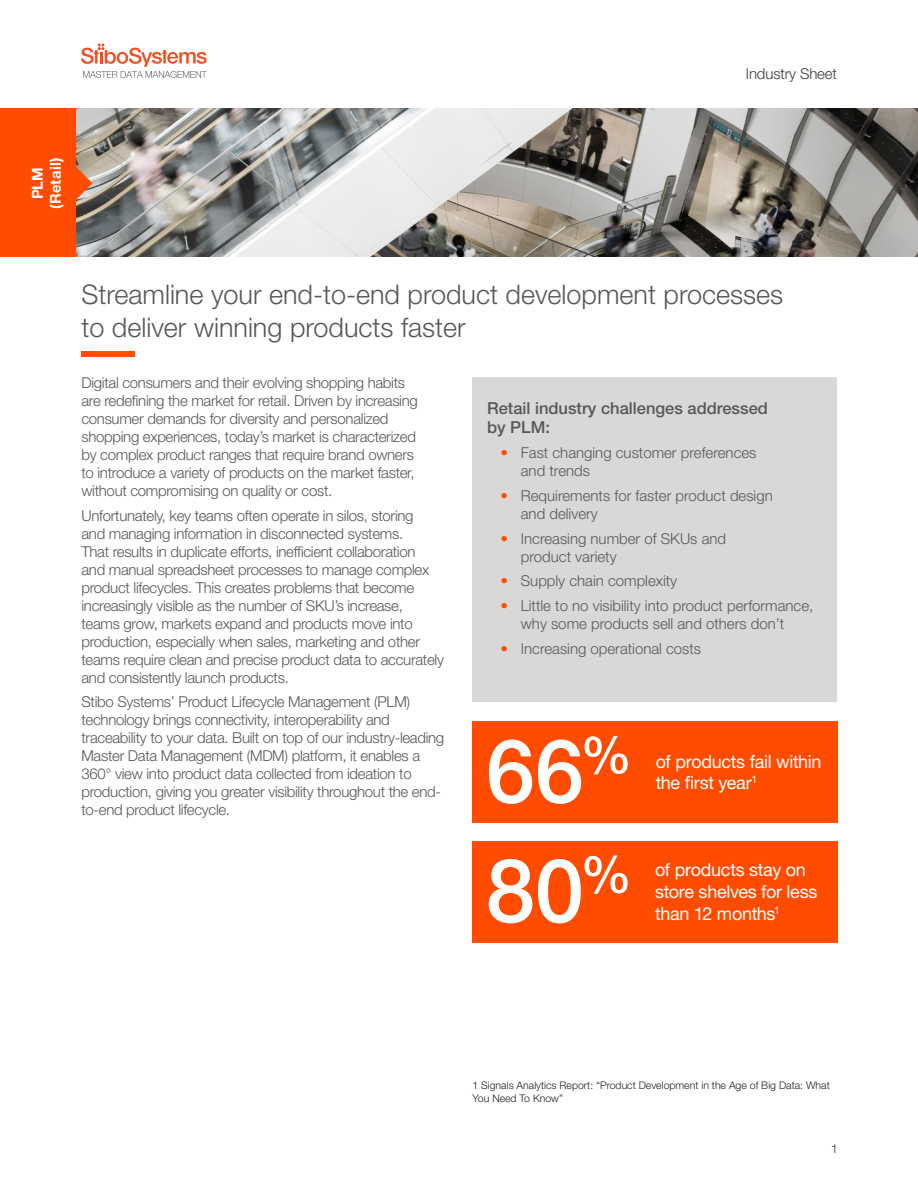
<style>
.page{position:relative;width:918px;height:1188px;background:#fff}
.page>*{position:absolute;margin:0;border:0;box-sizing:border-box;transform-origin:0 0}
.t1{font:500 88.5px "Helvetica Neue LT Std";color:#fff}
.headline{font:300 27px/32.4px "Helvetica Neue LT Std";color:#57585a}
.t2{font:18px/21.6px "Helvetica Neue LT Std";letter-spacing:-.02em;color:#fff}
.sub-subhead{font:500 16.5px/19.8px "Helvetica Neue LT Std";color:#57585a}
.body{font:300 15px/18px "Helvetica Neue LT Std";letter-spacing:-.02em;color:#57585a}
.body-2{font:300 15px/18px "Helvetica Neue LT Std";color:#57585a}
.t3{font:300 15px "Helvetica Neue LT Std";letter-spacing:-.01em;color:#3e3e3f}
.t4{font:700 15px "Helvetica Neue LT Std";letter-spacing:.01em;color:#fff}
.t5{font:12px "Helvetica Neue LT Std";color:#57585a}
.Captions{font:300 10.5px/12.6px "Helvetica Neue LT Std";color:#231f20}
.s1{color:#ff4c00}
</style>
<div class="page">
<svg style="left:81px;top:43px;width:126px;height:35px"></svg>
<img style="left:76px;top:108px;width:842px;height:148px">
<div style="left:81px;top:351px;width:54px;height:6px;background:#ff4c00"></div>
<svg style="left:76px;top:166px;width:17px;height:34px"></svg>
<div style="left:0;top:108px;width:76px;height:148px;background:#ff4c00"></div>
<div style="left:472px;top:377px;width:365px;height:325px;background:#d9d8d6"></div>
<div style="left:472px;top:841px;width:366px;height:101px;background:#ff4c00"></div>
<div style="left:472px;top:721px;width:366px;height:102px;background:#ff4c00"></div>
<p class="t3" style="left:746px;top:64px;width:93px">Industry Sheet</p>
<p class="t4" style="left:28px;top:199px;width:34px;rotate:-90deg">PLM</p>
<p class="t4" style="left:46px;top:209px;width:53px;rotate:-90deg">(Retail)</p>
<p class="headline" style="left:81px;top:278px;width:703px">Streamline your end-to-end product development processes to deliver winning products faster</p>
<p class="body" style="left:81px;top:373px;width:338px">Digital consumers and their evolving shopping habits are redefining the market for retail. Driven by increasing consumer demands for diversity and personalized shopping experiences, today’s market is characterized by complex product ranges that require brand owners to introduce a variety of products on the market faster, without compromising on quality or cost.</p>
<p class="body" style="left:81px;top:506px;width:364px">Unfortunately, key teams often operate in silos, storing<br>and managing information in disconnected systems.<br>That results in duplicate efforts, inefficient collaboration<br>and manual spreadsheet processes to manage complex product lifecycles. This creates problems that become increasingly visible as the number of SKU’s increase, teams grow, markets expand and products move into production, especially when sales, marketing and other teams require clean and precise product data to accurately and consistently launch products.</p>
<p class="body" style="left:81px;top:693px;width:364px">Stibo Systems’ Product Lifecycle Management (PLM) technology brings connectivity, interoperability and traceability to your data. Built on top of our industry-leading Master Data Management (MDM) platform, it enables a 360° view into product data collected from ideation to production, giving you greater visibility throughout the end&shy;to-end product lifecycle.</p>
<p class="sub-subhead" style="left:487px;top:398px;width:282px">Retail industry challenges addressed by PLM:</p>
<p class="body-2" style="left:521px;top:443px;width:237px;text-indent:-20px"><span class="s1">•</span> Fast changing customer preferences and trends</p>
<p class="body-2" style="left:521px;top:486px;width:253px;text-indent:-20px"><span class="s1">•</span> Requirements for faster product design and delivery</p>
<p class="body-2" style="left:521px;top:529px;width:207px;text-indent:-20px"><span class="s1">•</span> Increasing number of SKUs and product variety</p>
<p class="body-2" style="left:501px;top:572px;width:178px"><span class="s1">•</span> Supply chain complexity</p>
<p class="body-2" style="left:501px;top:596px;width:314px;text-align:center"><span class="s1">•</span> Little to no visibility into product performance, why some products sell and others don’t</p>
<p class="body-2" style="left:501px;top:639px;width:202px"><span class="s1">•</span> Increasing operational costs</p>
<p class="t1" style="left:486px;top:718px;width:147px">66<sup>%</sup></p>
<p class="t1" style="left:486px;top:838px;width:147px">80<sup>%</sup></p>
<p class="t2" style="left:656px;top:750px;width:167px">of products fail within the first year<sup>1</sup></p>
<p class="t2" style="left:655px;top:859px;width:164px">of products stay on store shelves for less than 12 months<sup>1</sup></p>
<p class="Captions" style="left:472px;top:1079px;width:359px">1 Signals Analytics Report: “Product Development in the Age of Big Data: What<br>You Need To Know”</p>
<p class="t5" style="left:831px;top:1142px;width:8px">1</p>
</div>
